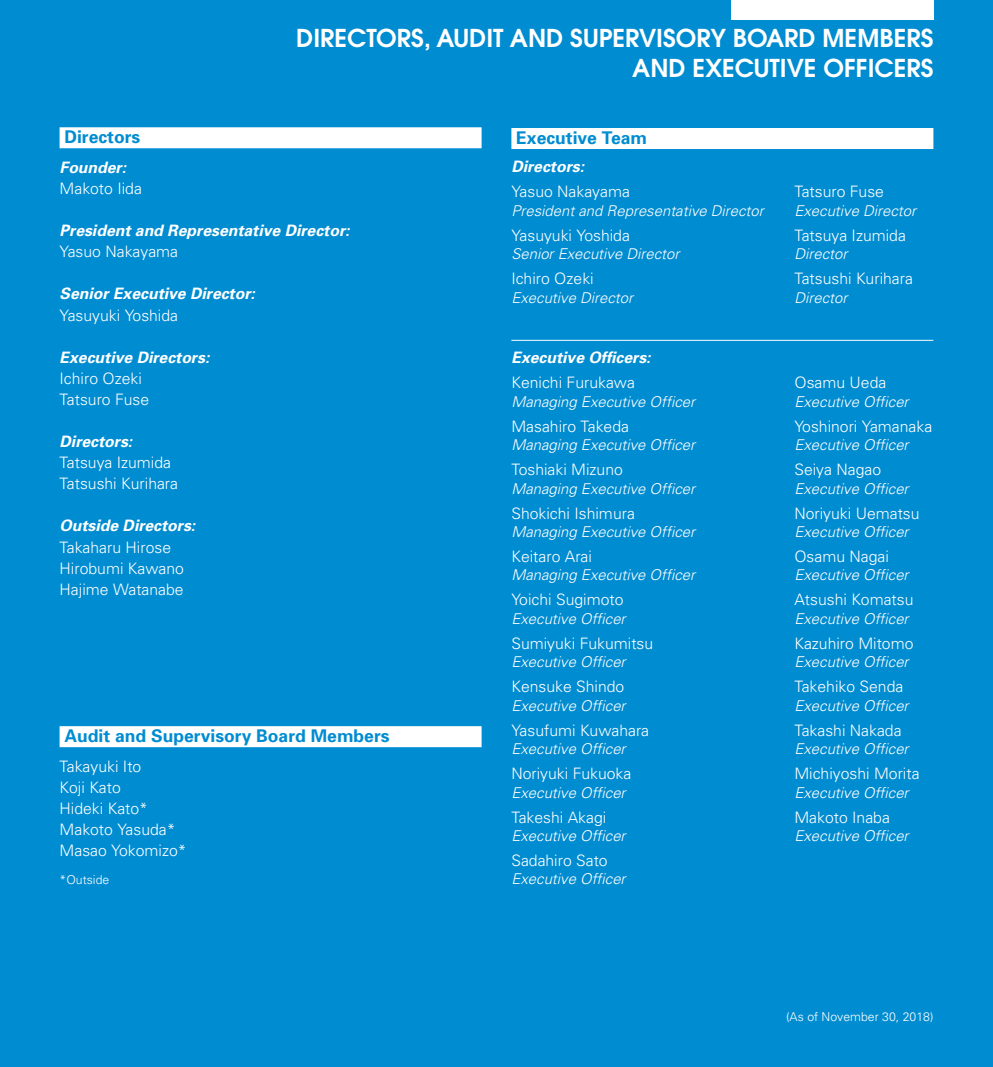
<style>
.page{position:relative;width:993px;height:1067px;background:#fff}
.page>*{position:absolute;margin:0;border:0;box-sizing:border-box;transform-origin:0 0}
.t1{font:600 24.5px/29.8px "Avant Garde";color:#fff;text-align:right}
.t2{font:700 17.5px "Univers";color:#008cd1}
.t3{font:300 15.75px/21.2px "Univers";color:#fff}
.t4{font:italic 700 15.75px "Univers";color:#fff}
.t5{font:italic 300 14.88px "Univers";color:#fff}
.t6{font:300 12.25px "Univers";color:#fff}
</style>
<div class="page">
<div style="left:0;top:0;width:992px;height:1067px;background:#008cd1"></div>
<div style="left:60px;top:127px;width:421px;height:21px;background:#fff"></div>
<div style="left:60px;top:726px;width:421px;height:21px;background:#fff"></div>
<div style="left:730px;top:0;width:203px;height:20px;background:#fff"></div>
<div style="left:511px;top:128px;width:422px;height:21px;background:#fff"></div>
<hr style="left:511px;top:340px;width:422px;height:1px;background:#fff">
<h1 class="t1" style="left:296px;top:23px;width:638px">DIRECTORS, AUDIT AND SUPERVISORY BOARD MEMBERS<br>AND EXECUTIVE OFFICERS</h1>
<p class="t2" style="left:64px;top:126px;width:77px">Directors</p>
<p class="t4" style="left:60px;top:157px;width:68px">Founder:</p>
<p class="t3" style="left:60px;top:177px;width:84px">Makoto Iida</p>
<p class="t4" style="left:60px;top:220px;width:291px">President and Representative Director:</p>
<p class="t3" style="left:60px;top:241px;width:120px">Yasuo Nakayama</p>
<p class="t4" style="left:60px;top:284px;width:197px">Senior Executive Director:</p>
<p class="t3" style="left:60px;top:304px;width:120px">Yasuyuki Yoshida</p>
<p class="t4" style="left:60px;top:347px;width:151px">Executive Directors:</p>
<p class="t3" style="left:60px;top:367px;width:91px">Ichiro Ozeki<br>Tatsuro Fuse</p>
<p class="t4" style="left:60px;top:431px;width:74px">Directors:</p>
<p class="t3" style="left:60px;top:451px;width:120px">Tatsuya Izumida<br>Tatsushi Kurihara</p>
<p class="t4" style="left:60px;top:516px;width:137px">Outside Directors:</p>
<p class="t3" style="left:60px;top:536px;width:126px">Takaharu Hirose<br>Hirobumi Kawano<br>Hajime Watanabe</p>
<p class="t2" style="left:64px;top:724px;width:326px">Audit and Supervisory Board Members</p>
<p class="t3" style="left:60px;top:755px;width:128px">Takayuki Ito<br>Koji Kato<br>Hideki Kato*<br>Makoto Yasuda*<br>Masao Yokomizo*</p>
<p class="t6" style="left:60px;top:872px;width:51px">*Outside</p>
<p class="t2" style="left:516px;top:127px;width:132px">Executive Team</p>
<p class="t4" style="left:511px;top:157px;width:74px">Directors:</p>
<p class="t3" style="left:511px;top:180px;width:120px">Yasuo Nakayama</p>
<p class="t5" style="left:511px;top:201px;width:254px">President and Representative Director</p>
<p class="t3" style="left:511px;top:224px;width:120px">Yasuyuki Yoshida</p>
<p class="t5" style="left:511px;top:245px;width:169px">Senior Executive Director</p>
<p class="t3" style="left:511px;top:267px;width:84px">Ichiro Ozeki</p>
<p class="t5" style="left:511px;top:288px;width:123px">Executive Director</p>
<p class="t4" style="left:511px;top:348px;width:141px">Executive Officers:</p>
<p class="t3" style="left:511px;top:371px;width:125px">Kenichi Furukawa</p>
<p class="t5" style="left:511px;top:392px;width:185px">Managing Executive Officer</p>
<p class="t3" style="left:511px;top:415px;width:119px">Masahiro Takeda</p>
<p class="t5" style="left:511px;top:436px;width:185px">Managing Executive Officer</p>
<p class="t3" style="left:511px;top:458px;width:113px">Toshiaki Mizuno</p>
<p class="t5" style="left:511px;top:479px;width:185px">Managing Executive Officer</p>
<p class="t3" style="left:511px;top:502px;width:125px">Shokichi Ishimura</p>
<p class="t5" style="left:511px;top:523px;width:185px">Managing Executive Officer</p>
<p class="t3" style="left:511px;top:545px;width:82px">Keitaro Arai</p>
<p class="t5" style="left:511px;top:566px;width:185px">Managing Executive Officer</p>
<p class="t3" style="left:511px;top:589px;width:114px">Yoichi Sugimoto</p>
<p class="t5" style="left:511px;top:609px;width:116px">Executive Officer</p>
<p class="t3" style="left:511px;top:632px;width:143px">Sumiyuki Fukumitsu</p>
<p class="t5" style="left:511px;top:653px;width:116px">Executive Officer</p>
<p class="t3" style="left:511px;top:675px;width:114px">Kensuke Shindo</p>
<p class="t5" style="left:511px;top:696px;width:116px">Executive Officer</p>
<p class="t3" style="left:511px;top:719px;width:139px">Yasufumi Kuwahara</p>
<p class="t5" style="left:511px;top:740px;width:116px">Executive Officer</p>
<p class="t3" style="left:511px;top:762px;width:121px">Noriyuki Fukuoka</p>
<p class="t5" style="left:511px;top:783px;width:116px">Executive Officer</p>
<p class="t3" style="left:511px;top:806px;width:96px">Takeshi Akagi</p>
<p class="t5" style="left:511px;top:826px;width:116px">Executive Officer</p>
<p class="t3" style="left:511px;top:849px;width:98px">Sadahiro Sato</p>
<p class="t5" style="left:511px;top:870px;width:116px">Executive Officer</p>
<p class="t3" style="left:794px;top:180px;width:91px">Tatsuro Fuse</p>
<p class="t5" style="left:794px;top:201px;width:123px">Executive Director</p>
<p class="t3" style="left:794px;top:224px;width:113px">Tatsuya Izumida</p>
<p class="t5" style="left:794px;top:245px;width:54px">Director</p>
<p class="t3" style="left:794px;top:267px;width:120px">Tatsushi Kurihara</p>
<p class="t5" style="left:794px;top:288px;width:54px">Director</p>
<p class="t3" style="left:794px;top:371px;width:93px">Osamu Ueda</p>
<p class="t5" style="left:794px;top:392px;width:116px">Executive Officer</p>
<p class="t3" style="left:794px;top:415px;width:139px">Yoshinori Yamanaka</p>
<p class="t5" style="left:794px;top:436px;width:116px">Executive Officer</p>
<p class="t3" style="left:794px;top:458px;width:88px">Seiya Nagao</p>
<p class="t5" style="left:794px;top:479px;width:116px">Executive Officer</p>
<p class="t3" style="left:794px;top:502px;width:127px">Noriyuki Uematsu</p>
<p class="t5" style="left:794px;top:523px;width:116px">Executive Officer</p>
<p class="t3" style="left:794px;top:545px;width:96px">Osamu Nagai</p>
<p class="t5" style="left:794px;top:566px;width:116px">Executive Officer</p>
<p class="t3" style="left:794px;top:589px;width:121px">Atsushi Komatsu</p>
<p class="t5" style="left:794px;top:609px;width:116px">Executive Officer</p>
<p class="t3" style="left:794px;top:632px;width:121px">Kazuhiro Mitomo</p>
<p class="t5" style="left:794px;top:653px;width:116px">Executive Officer</p>
<p class="t3" style="left:794px;top:675px;width:110px">Takehiko Senda</p>
<p class="t5" style="left:794px;top:696px;width:116px">Executive Officer</p>
<p class="t3" style="left:794px;top:719px;width:109px">Takashi Nakada</p>
<p class="t5" style="left:794px;top:740px;width:116px">Executive Officer</p>
<p class="t3" style="left:794px;top:762px;width:127px">Michiyoshi Morita</p>
<p class="t5" style="left:794px;top:783px;width:116px">Executive Officer</p>
<p class="t3" style="left:794px;top:806px;width:97px">Makoto Inaba</p>
<p class="t5" style="left:794px;top:826px;width:116px">Executive Officer</p>
<p class="t6" style="left:786px;top:1009px;width:149px">(As of November 30, 2018)</p>
</div>
